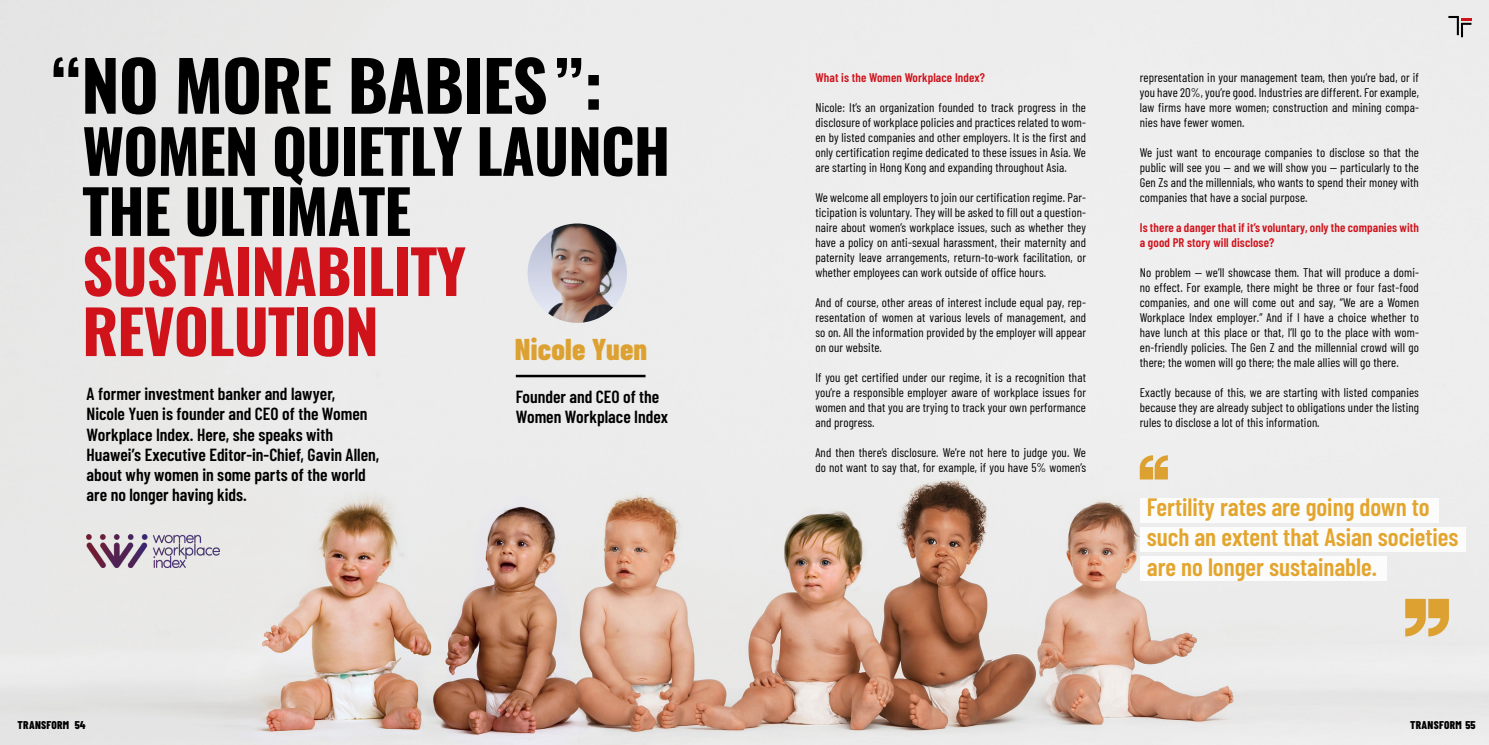
<style>
.page{position:relative;width:1489px;height:745px;background:#fff}
.page>*{position:absolute;margin:0;border:0;box-sizing:border-box;transform-origin:0 0}
.t1{font:700 68.75px "Oswald";letter-spacing:-.015em;color:#000}
.t2{font:700 60px/60px "Oswald";letter-spacing:-.015em;color:#000}
.t3{font:700 60px/60px "Oswald";letter-spacing:-.015em;color:#d0121b}
.t4{font:800 30px "Barlow Condensed";letter-spacing:.01em;color:#dca130}
.t5{font:600 25px/30px "Barlow Condensed";color:#e3a52d}
.t6{font:600 17.5px/20px "Barlow Condensed";color:#000}
.t7{font:12.5px/15px "Barlow Condensed";letter-spacing:.01em;color:#000;text-align:justify}
.t8{font:600 12.5px/15px "Barlow Condensed";letter-spacing:.01em;color:#d0121b}
.t9{font:800 11.25px "Barlow Condensed";letter-spacing:.025em;color:#000}
</style>
<div class="page">
<img style="left:0;top:0;width:1488px;height:744px">
<div style="left:1139px;top:497px;width:299px;height:25px;background:#fff"></div>
<div style="left:1139px;top:526px;width:326px;height:25px;background:#fff"></div>
<div style="left:1139px;top:555px;width:247px;height:25px;background:#fff"></div>
<hr style="left:516px;top:374px;width:129px;height:3px;background:#000">
<img style="left:527px;top:223px;width:100px;height:99px;border-radius:50px">
<svg style="left:1404px;top:598px;width:44px;height:38px;background:#e0b768"></svg>
<svg style="left:1139px;top:455px;width:28px;height:24px"></svg>
<img style="left:87px;top:534px;width:132px;height:33px">
<svg style="left:1448px;top:16px;width:23px;height:21px"></svg>
<h1 class="t1" style="left:50px;top:38px;width:554px">“NO MORE BABIES”:</h1>
<h2 class="t2" style="left:82px;top:123px;width:589px">WOMEN QUIETLY LAUNCH<br>THE ULTIMATE</h2>
<h2 class="t3" style="left:82px;top:243px;width:385px">SUSTAINABILITY<br>REVOLUTION</h2>
<h3 class="t4" style="left:515px;top:327px;width:134px">Nicole Yuen</h3>
<h3 class="t6" style="left:516px;top:385px;width:154px">Founder and CEO of the<br>Women Workplace Index</h3>
<p class="t6" style="left:87px;top:383px;width:294px">A former investment banker and lawyer,<br>Nicole Yuen is founder and CEO of the Women Workplace Index. Here, she speaks with Huawei’s Executive Editor-in-Chief, Gavin Allen, about why women in some parts of the world are no longer having kids.</p>
<p class="t8" style="left:815px;top:69px;width:171px">What is the Women Workplace Index?</p>
<p class="t7" style="left:815px;top:99px;width:272px">Nicole: It’s an organization founded to track progress in the disclosure of workplace policies and practices related to wom&shy;en by listed companies and other employers. It is the first and only certification regime dedicated to these issues in Asia. We are starting in Hong Kong and expanding throughout Asia.</p>
<p class="t7" style="left:815px;top:189px;width:272px">We welcome all employers to join our certification regime. Par&shy;ticipation is voluntary. They will be asked to fill out a question&shy;naire about women’s workplace issues, such as whether they have a policy on anti-sexual harassment, their maternity and paternity leave arrangements, return-to-work facilitation, or whether employees can work outside of office hours.</p>
<p class="t7" style="left:815px;top:294px;width:272px">And of course, other areas of interest include equal pay, rep&shy;resentation of women at various levels of management, and so on. All the information provided by the employer will appear on our website.</p>
<p class="t7" style="left:815px;top:369px;width:272px">If you get certified under our regime, it is a recognition that you’re a responsible employer aware of workplace issues for women and that you are trying to track your own performance and progress.</p>
<p class="t7" style="left:815px;top:444px;width:272px">And then there’s disclosure. We’re not here to judge you. We do not want to say that, for example, if you have 5% women’s</p>
<p class="t7" style="left:1139px;top:69px;width:281px">representation in your management team, then you’re bad, or if you have 20%, you’re good. Industries are different. For example, law firms have more women; construction and mining compa&shy;nies have fewer women.</p>
<p class="t7" style="left:1139px;top:144px;width:281px">We just want to encourage companies to disclose so that the public will see you — and we will show you — particularly to the Gen Zs and the millennials, who wants to spend their money with companies that have a social purpose.</p>
<p class="t8" style="left:1139px;top:219px;width:281px">Is there a danger that if it’s voluntary, only the companies with a good PR story will disclose?</p>
<p class="t7" style="left:1139px;top:264px;width:281px">No problem — we’ll showcase them. That will produce a domi&shy;no effect. For example, there might be three or four fast-food companies, and one will come out and say, “We are a Women Workplace Index employer.” And if I have a choice whether to have lunch at this place or that, I’ll go to the place with wom&shy;en-friendly policies. The Gen Z and the millennial crowd will go there; the women will go there; the male allies will go there.</p>
<p class="t7" style="left:1139px;top:384px;width:281px">Exactly because of this, we are starting with listed companies because they are already subject to obligations under the listing rules to disclose a lot of this information.</p>
<h3 class="t5" style="left:1146px;top:490px;width:313px">Fertility rates are going down to such an extent that Asian societies are no longer sustainable.</h3>
<p class="t9" style="left:18px;top:716px;width:70px">TRANSFORM 54</p>
<p class="t9" style="left:1409px;top:716px;width:67px">TRANSFORM 55</p>
</div>
